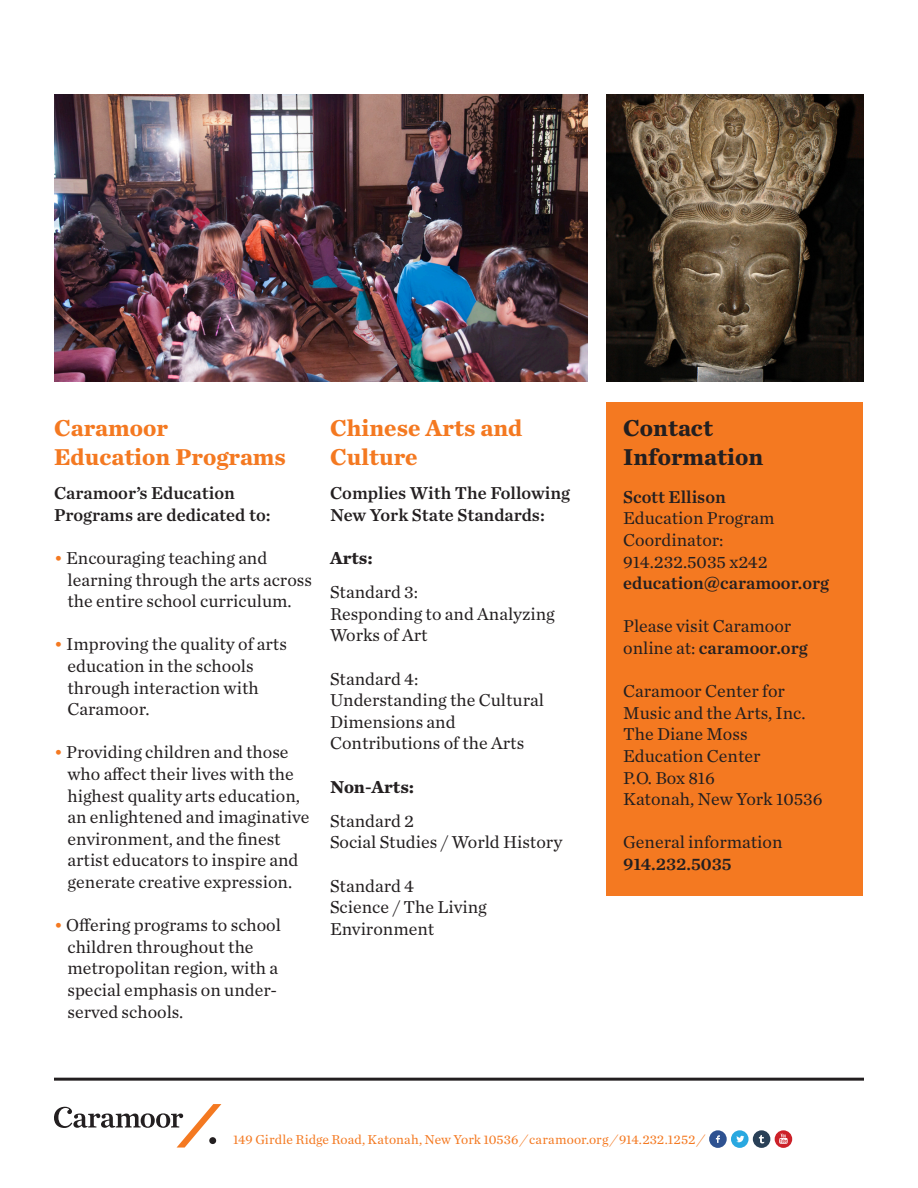
<style>
.page{position:relative;width:918px;height:1188px;background:#fff}
.page>*{position:absolute;margin:0;border:0;box-sizing:border-box;transform-origin:0 0}
.t1{font:700 24px/28.8px "Chronicle Text G1";color:#f47921}
.t2{font:700 24px/28.8px "Chronicle Text G1";color:#231f20}
.t3{font:18px/21.6px "Chronicle Text G1";color:#231f20}
.t4{font:18px/21.6px "Chronicle Text G1 Semi";color:#231f20}
.t5{font:700 18px "Chronicle Text G1";color:#231f20}
.t6{font:13.5px "Chronicle Text G1";letter-spacing:.005em;color:#f47921}
.s1{color:#f47921}
.s2{font-family:"Chronicle Text G1 Semi"}
.s3{font-style:italic}
</style>
<div class="page">
<hr style="left:54px;top:1078px;width:810px;height:3px;background:#231f20">
<div style="left:709px;top:1130px;width:18px;height:18px;background:#2e5291;border-radius:50%"></div>
<svg style="left:716px;top:1135px;width:4px;height:8px"></svg>
<div style="left:731px;top:1130px;width:18px;height:18px;background:#29a8e0;border-radius:50%"></div>
<svg style="left:736px;top:1136px;width:8px;height:6px"></svg>
<div style="left:753px;top:1130px;width:17px;height:18px;background:#294057;border-radius:50%"></div>
<svg style="left:759px;top:1135px;width:5px;height:8px"></svg>
<div style="left:775px;top:1130px;width:17px;height:18px;background:#cc2129;border-radius:50%"></div>
<svg style="left:779px;top:1134px;width:9px;height:10px"></svg>
<svg style="left:54px;top:1104px;width:167px;height:44px"></svg>
<img style="left:606px;top:94px;width:258px;height:288px">
<img style="left:54px;top:94px;width:534px;height:288px">
<div style="left:607px;top:402px;width:256px;height:493px;background:#f47921"></div>
<p class="t1" style="left:54px;top:412px;width:233px">Caramoor<br>Education Programs</p>
<p class="t4" style="left:54px;top:481px;width:218px">Caramoor’s Education<br>Programs are dedicated to:</p>
<p class="t3" style="left:68px;top:546px;width:246px;text-indent:-14px"><span class="s1">•</span> Encouraging teaching and learning through the arts across the entire school curriculum.</p>
<p class="t3" style="left:68px;top:633px;width:221px;text-indent:-14px"><span class="s1">•</span> Improving the quality of arts education in the schools through interaction with<br>Caramoor.</p>
<p class="t3" style="left:68px;top:741px;width:243px;text-indent:-14px"><span class="s1">•</span> Providing children and those who affect their lives with the highest quality arts education, an enlightened and imaginative environment, and the finest artist educators to inspire and generate creative expression.</p>
<p class="t3" style="left:68px;top:913px;width:215px;text-indent:-14px"><span class="s1">•</span> Offering programs to school children throughout the metropolitan region, with a special emphasis on under&shy;served schools.</p>
<p class="t1" style="left:330px;top:412px;width:194px">Chinese Arts and<br>Culture</p>
<p class="t4" style="left:330px;top:481px;width:242px">Complies With The Following<br>New York State Standards:</p>
<p class="t5" style="left:330px;top:543px;width:44px">Arts:</p>
<p class="t3" style="left:330px;top:580px;width:90px">Standard 3:</p>
<p class="t3" style="left:330px;top:602px;width:226px">Responding to and Analyzing<br>Works of Art</p>
<p class="t3" style="left:330px;top:667px;width:90px">Standard 4:</p>
<p class="t3" style="left:330px;top:688px;width:215px">Understanding the Cultural<br>Dimensions and</p>
<p class="t3" style="left:330px;top:732px;width:196px">Contributions of the Arts</p>
<p class="t5" style="left:330px;top:772px;width:86px">Non-Arts:</p>
<p class="t3" style="left:330px;top:809px;width:86px">Standard 2</p>
<p class="t3" style="left:330px;top:831px;width:234px">Social Studies / World History</p>
<p class="t3" style="left:330px;top:874px;width:86px">Standard 4</p>
<p class="t3" style="left:330px;top:895px;width:158px">Science / The Living<br>Environment</p>
<p class="t2" style="left:623px;top:412px;width:142px">Contact<br>Information</p>
<p class="t4" style="left:623px;top:485px;width:104px">Scott Ellison</p>
<p class="t3" style="left:623px;top:507px;width:153px">Education Program<br>Coordinator:</p>
<p class="t3" style="left:623px;top:550px;width:146px">914.232.5035 x242</p>
<p class="t4" style="left:623px;top:571px;width:207px">education@caramoor.org</p>
<p class="t3" style="left:623px;top:615px;width:186px">Please visit Caramoor online at: <span class="s2">caramoor.org</span></p>
<p class="t3" style="left:623px;top:679px;width:184px">Caramoor Center for<br>Music and the Arts, Inc.</p>
<p class="t3" style="left:623px;top:723px;width:139px">The Diane Moss<br>Education Center</p>
<p class="t3" style="left:623px;top:766px;width:93px">P.O. Box 816</p>
<p class="t3" style="left:623px;top:787px;width:201px">Katonah, New York 10536</p>
<p class="t3" style="left:623px;top:831px;width:161px">General information<br><span class="s2">914.232.5035</span></p>
<p class="t6" style="left:233px;top:1129px;width:472px">149 Girdle Ridge Road, Katonah, New York 10536 <span class="s3">/</span> caramoor.org <span class="s3">/</span> 914.232.1252 <span class="s3">/</span></p>
</div>
